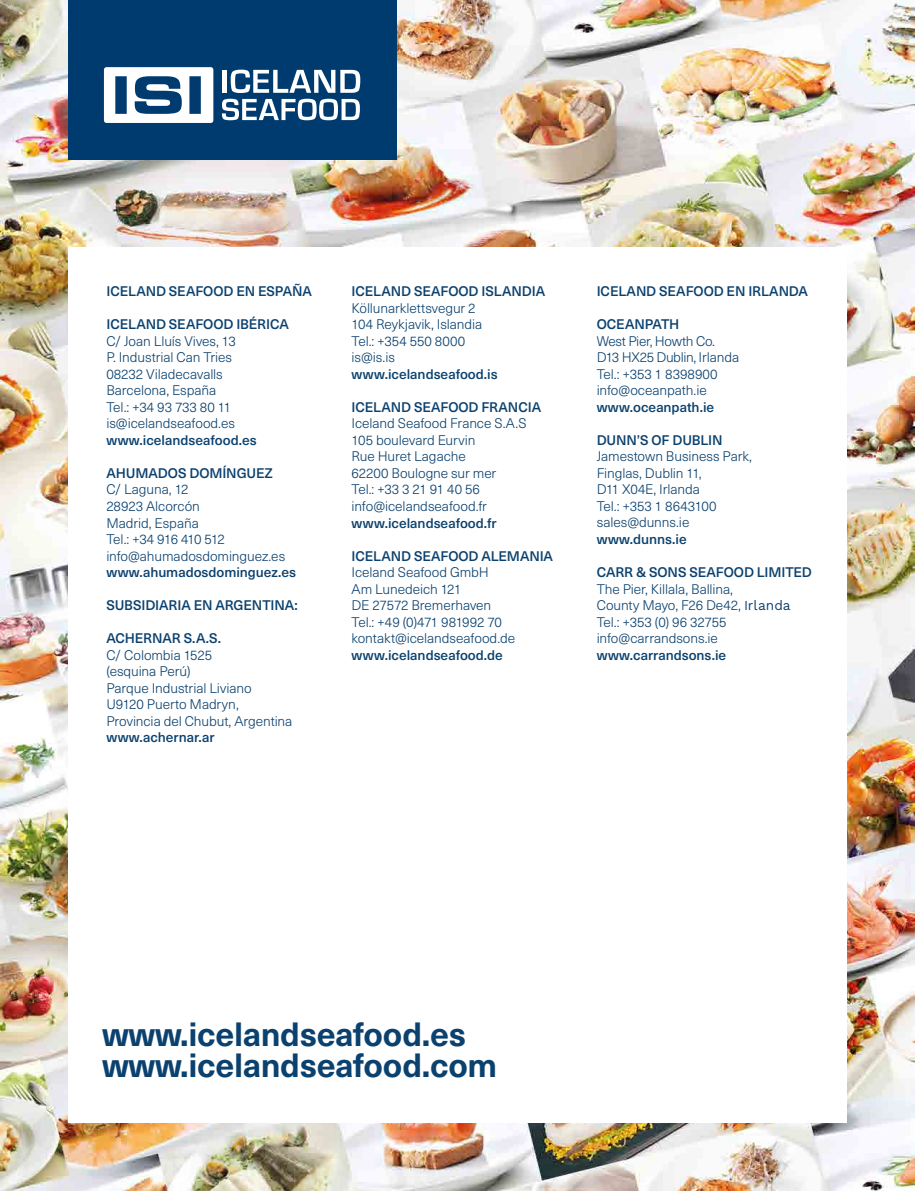
<style>
.page{position:relative;width:915px;height:1191px;background:#fff}
.page>*{position:absolute;margin:0;border:0;box-sizing:border-box;transform-origin:0 0}
.t1{font:700 33px/30.5px "Neue Haas Unica W1 G";letter-spacing:-.01em;color:#0b416e}
.t2{font:300 13.65px/16.5px "Neue Haas Unica W1 G";letter-spacing:-.005em;color:#0b416e}
.t3{font:500 13.65px "Neue Haas Unica W1 G";letter-spacing:-.005em;color:#0b416e}
.s1{font-family:"Work Sans";font-weight:400}
</style>
<div class="page">
<img style="left:0;top:0;width:914px;height:1191px">
<div style="left:68px;top:247px;width:777px;height:876px;background:#fff"></div>
<div style="left:68px;top:0;width:328px;height:159px;background:#003b70"></div>
<svg style="left:104px;top:67px;width:109px;height:56px"></svg>
<hr style="left:222px;top:70px;width:4px;height:23px;background:#fff">
<svg style="left:230px;top:70px;width:130px;height:23px"></svg>
<svg style="left:222px;top:99px;width:138px;height:21px"></svg>
<p class="t3" style="left:106px;top:281px;width:207px">ICELAND SEAFOOD EN ESPAÑA</p>
<p class="t3" style="left:106px;top:314px;width:184px">ICELAND SEAFOOD IBÉRICA</p>
<p class="t2" style="left:106px;top:332px;width:131px">C/ Joan Lluís Vives, 13<br>P. Industrial Can Tries<br>08232 Viladecavalls<br>Barcelona, España<br>Tel.: +34 93 733 80 11 is@icelandseafood.es</p>
<p class="t3" style="left:106px;top:430px;width:152px">www.icelandseafood.es</p>
<p class="t3" style="left:106px;top:463px;width:168px">AHUMADOS DOMÍNGUEZ</p>
<p class="t2" style="left:106px;top:480px;width:180px">C/ Laguna, 12<br>28923 Alcorcón<br>Madrid, España<br>Tel.: +34 916 410 512 info@ahumadosdominguez.es</p>
<p class="t3" style="left:106px;top:562px;width:191px">www.ahumadosdominguez.es</p>
<p class="t3" style="left:106px;top:595px;width:193px">SUBSIDIARIA EN ARGENTINA:</p>
<p class="t3" style="left:106px;top:628px;width:116px">ACHERNAR S.A.S.</p>
<p class="t2" style="left:106px;top:646px;width:187px">C/ Colombia 1525<br>(esquina Perú)<br>Parque Industrial Liviano<br>U9120 Puerto Madryn,<br>Provincia del Chubut, Argentina</p>
<p class="t3" style="left:106px;top:727px;width:110px">www.achernar.ar</p>
<p class="t3" style="left:351px;top:281px;width:195px">ICELAND SEAFOOD ISLANDIA</p>
<p class="t2" style="left:351px;top:299px;width:132px">Köllunarklettsvegur 2<br>104 Reykjavik, Islandia<br>Tel.: +354 550 8000 is@is.is</p>
<p class="t3" style="left:351px;top:363px;width:148px">www.icelandseafood.is</p>
<p class="t3" style="left:351px;top:397px;width:191px">ICELAND SEAFOOD FRANCIA</p>
<p class="t2" style="left:351px;top:414px;width:176px">Iceland Seafood France S.A.S<br>105 boulevard Eurvin<br>Rue Huret Lagache<br>62200 Boulogne sur mer<br>Tel.: +33 3 21 91 40 56 info@icelandseafood.fr</p>
<p class="t3" style="left:351px;top:512px;width:147px">www.icelandseafood.fr</p>
<p class="t3" style="left:351px;top:545px;width:203px">ICELAND SEAFOOD ALEMANIA</p>
<p class="t2" style="left:351px;top:563px;width:165px">Iceland Seafood GmbH<br>Am Lunedeich 121<br>DE 27572 Bremerhaven<br>Tel.: +49 (0)471 981992 70 kontakt@icelandseafood.de</p>
<p class="t3" style="left:351px;top:644px;width:153px">www.icelandseafood.de</p>
<p class="t3" style="left:596px;top:281px;width:213px">ICELAND SEAFOOD EN IRLANDA</p>
<p class="t3" style="left:596px;top:314px;width:84px">OCEANPATH</p>
<p class="t2" style="left:596px;top:332px;width:144px">West Pier, Howth Co.<br>D13 HX25 Dublin, Irlanda<br>Tel.: +353 1 8398900 info@oceanpath.ie</p>
<p class="t3" style="left:596px;top:397px;width:119px">www.oceanpath.ie</p>
<p class="t3" style="left:596px;top:430px;width:127px">DUNN’S OF DUBLIN</p>
<p class="t2" style="left:596px;top:447px;width:157px">Jamestown Business Park,<br>Finglas, Dublin 11,<br>D11 X04E, Irlanda<br>Tel.: +353 1 8643100 sales@dunns.ie</p>
<p class="t3" style="left:596px;top:529px;width:91px">www.dunns.ie</p>
<p class="t3" style="left:596px;top:562px;width:217px">CARR &amp; SONS SEAFOOD LIMITED</p>
<p class="t2" style="left:596px;top:580px;width:195px">The Pier, Killala, Ballina,<br>County Mayo, F26 De42, <span class="s1">Irlanda<br></span>Tel.: +353 (0) 96 32755 info@carrandsons.ie</p>
<p class="t3" style="left:596px;top:644px;width:131px">www.carrandsons.ie</p>
<h1 class="t1" style="left:102px;top:1017px;width:396px">www.icelandseafood.es www.icelandseafood.com</h1>
</div>
